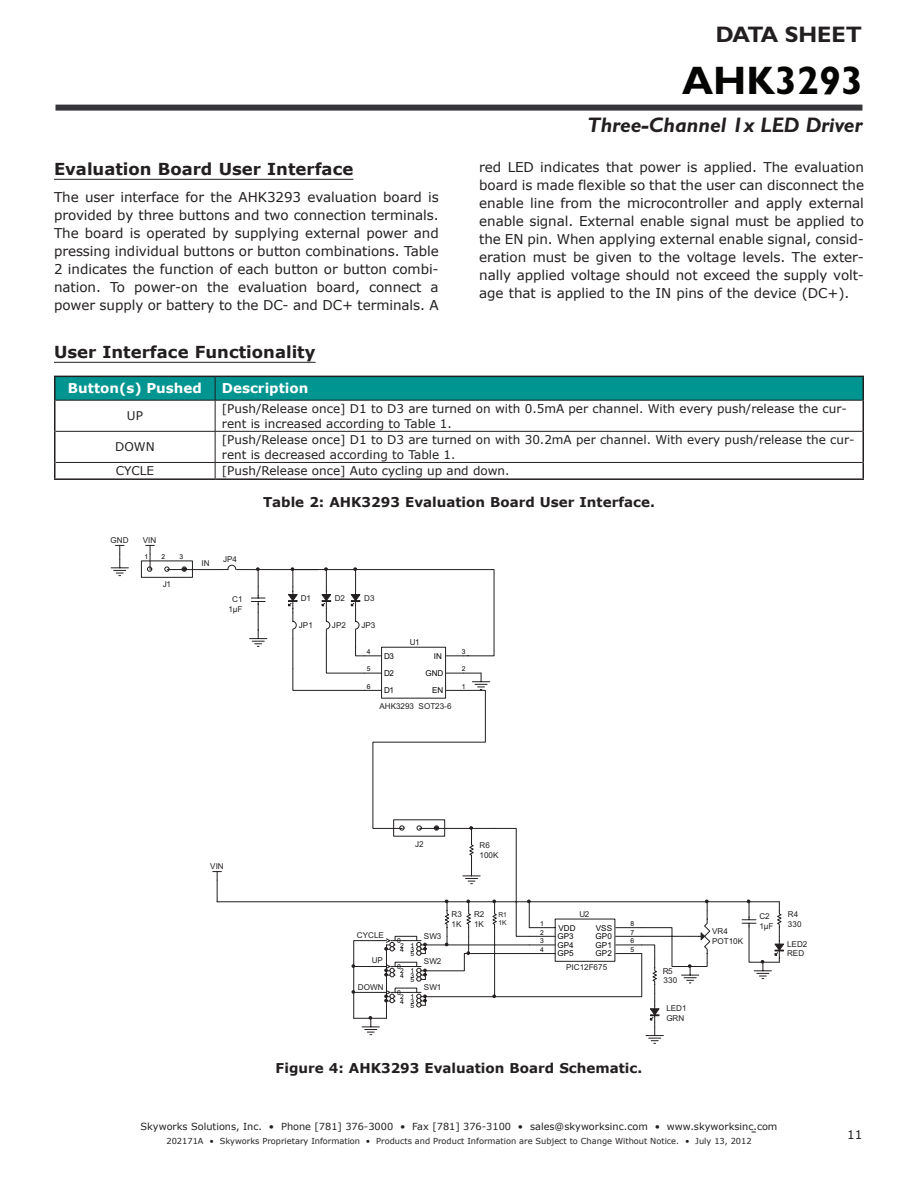
<style>
.page{position:relative;width:918px;height:1188px;background:#fff}
.page>*{position:absolute;margin:0;border:0;box-sizing:border-box;transform-origin:0 0}
.t1{font:700 39.9px "Gill Sans";color:#050504}
.t2{font:700 22.5px "Gill Sans";color:#231f20}
.t3{font:italic 700 21.15px "Gill Sans";color:#231f20}
.t4{font:700 16.5px "Verdana";color:#231f20}
.Body_copy{font:13.5px/18px "Verdana";letter-spacing:-.005em;color:#231f20;text-align:justify}
.t5{font:700 13.5px "Verdana";color:#231f20}
.Table_head{font:700 13.5px "Verdana";color:#fff}
.Table_text{font:12px/14.4px "Verdana";color:#231f20}
.t6{font:9.75px "Verdana";color:#231f20}
.t7{font:8.25px "Verdana";color:#231f20}
.t8{font:8.1px/9.8px "Arial";color:#231f20}
.t9{font:8.1px "Arial";color:#050504}
.t10{font:6.75px "Arial";color:#050504}
.t11{font:6.75px/8.1px "Arial";color:#231f20}
</style>
<div class="page">
<div style="left:56px;top:105px;width:806px;height:6px;background:#363539"></div>
<hr style="left:54px;top:362px;width:262px;height:1px;background:#231f20">
<svg style="left:56px;top:377px;width:806px;height:23px;background:#00928d"></svg>
<hr style="left:56px;top:400px;width:159px;height:1px;background:#231f20">
<hr style="left:215px;top:400px;width:648px;height:1px;background:#231f20">
<hr style="left:215px;top:400px;width:1px;height:31px;background:#231f20">
<hr style="left:56px;top:431px;width:159px;height:1px;background:#231f20">
<hr style="left:215px;top:431px;width:648px;height:1px;background:#231f20">
<hr style="left:215px;top:432px;width:1px;height:30px;background:#231f20">
<hr style="left:56px;top:462px;width:159px;height:1px;background:#231f20">
<hr style="left:215px;top:462px;width:648px;height:1px;background:#231f20">
<svg style="left:215px;top:463px;width:1px;height:15px"></svg>
<hr style="left:54px;top:376px;width:161px;height:1px;background:#231f20">
<hr style="left:54px;top:377px;width:2px;height:23px;background:#231f20">
<hr style="left:215px;top:376px;width:649px;height:1px;background:#231f20">
<hr style="left:862px;top:377px;width:2px;height:23px;background:#231f20">
<hr style="left:54px;top:400px;width:2px;height:31px;background:#231f20">
<hr style="left:862px;top:400px;width:2px;height:31px;background:#231f20">
<hr style="left:54px;top:431px;width:2px;height:31px;background:#231f20">
<hr style="left:862px;top:431px;width:2px;height:31px;background:#231f20">
<svg style="left:54px;top:462px;width:2px;height:16px"></svg>
<svg style="left:862px;top:462px;width:2px;height:16px"></svg>
<hr style="left:54px;top:478px;width:161px;height:2px;background:#231f20">
<hr style="left:215px;top:478px;width:649px;height:2px;background:#231f20">
<svg style="left:495px;top:827px;width:213px;height:174px"></svg>
<svg style="left:216px;top:828px;width:534px;height:109px"></svg>
<svg style="left:249px;top:569px;width:246px;height:466px"></svg>
<svg style="left:646px;top:1001px;width:17px;height:43px"></svg>
<svg style="left:682px;top:964px;width:17px;height:20px"></svg>
<svg style="left:742px;top:900px;width:43px;height:79px"></svg>
<svg style="left:111px;top:545px;width:353px;height:154px"></svg>
<svg style="left:491px;top:900px;width:7px;height:37px"></svg>
<svg style="left:465px;top:900px;width:7px;height:55px"></svg>
<hr style="left:54px;top:179px;width:299px;height:1px;background:#231f20">
<h2 class="t2" style="left:716px;top:21px;width:148px">DATA SHEET</h2>
<p class="t4" style="left:54px;top:157px;width:301px">Evaluation Board User Interface</p>
<p class="Body_copy" style="left:54px;top:188px;width:386px">The user interface for the AHK3293 evaluation board is provided by three buttons and two connection terminals.<br>The board is operated by supplying external power and pressing individual buttons or button combinations. Table 2 indicates the function of each button or button combi&shy;nation. To power-on the evaluation board, connect a power supply or battery to the DC- and DC+ terminals. A</p>
<h1 class="t1" style="left:682px;top:56px;width:183px">AHK3293</h1>
<h3 class="t3" style="left:588px;top:112px;width:276px">Three-Channel 1x LED Driver</h3>
<p class="Body_copy" style="left:479px;top:158px;width:386px">red LED indicates that power is applied. The evaluation board is made flexible so that the user can disconnect the enable line from the microcontroller and apply external enable signal. External enable signal must be applied to the EN pin. When applying external enable signal, consid&shy;eration must be given to the voltage levels. The exter&shy;nally applied voltage should not exceed the supply volt&shy;age that is applied to the IN pins of the device (DC+).</p>
<p class="t4" style="left:54px;top:340px;width:263px">User Interface Functionality</p>
<p class="Table_head" style="left:68px;top:379px;width:135px">Button(s) Pushed</p>
<p class="Table_head" style="left:222px;top:379px;width:88px">Description</p>
<p class="Table_text" style="left:127px;top:409px;width:18px">UP</p>
<p class="Table_text" style="left:222px;top:401px;width:627px">[Push/Release once] D1 to D3 are turned on with 0.5mA per channel. With every push/release the cur&shy;rent is increased according to Table 1.</p>
<p class="Table_text" style="left:115px;top:440px;width:41px">DOWN</p>
<p class="Table_text" style="left:222px;top:433px;width:634px">[Push/Release once] D1 to D3 are turned on with 30.2mA per channel. With every push/release the cur&shy;rent is decreased according to Table 1.</p>
<p class="Table_text" style="left:116px;top:464px;width:40px">CYCLE</p>
<p class="Table_text" style="left:222px;top:464px;width:289px">[Push/Release once] Auto cycling up and down.</p>
<p class="t5" style="left:263px;top:492px;width:393px">Table 2: AHK3293 Evaluation Board User Interface.</p>
<p class="t8" style="left:111px;top:535px;width:19px">GND</p>
<p class="t8" style="left:143px;top:535px;width:15px">VIN</p>
<p class="t10" style="left:145px;top:552px;width:5px">1</p>
<p class="t10" style="left:162px;top:552px;width:5px">2</p>
<p class="t10" style="left:180px;top:552px;width:5px">3</p>
<p class="t8" style="left:163px;top:579px;width:10px">J1</p>
<p class="t8" style="left:201px;top:558px;width:10px">IN</p>
<p class="t8" style="left:223px;top:554px;width:15px">JP4</p>
<p class="t8" style="left:228px;top:595px;width:16px;text-align:center">C1<br>1µF</p>
<p class="t8" style="left:301px;top:594px;width:12px">D1</p>
<p class="t8" style="left:364px;top:594px;width:12px">D3</p>
<p class="t8" style="left:335px;top:594px;width:12px">D2</p>
<p class="t8" style="left:332px;top:621px;width:15px">JP2</p>
<p class="t8" style="left:299px;top:621px;width:15px">JP1</p>
<p class="t8" style="left:361px;top:621px;width:15px">JP3</p>
<p class="t10" style="left:367px;top:647px;width:5px">4</p>
<p class="t10" style="left:367px;top:664px;width:5px">5</p>
<p class="t10" style="left:367px;top:682px;width:5px">6</p>
<p class="t9" style="left:384px;top:650px;width:11px">D3</p>
<p class="t9" style="left:384px;top:667px;width:11px">D2</p>
<p class="t9" style="left:384px;top:685px;width:11px">D1</p>
<p class="t8" style="left:410px;top:638px;width:11px">U1</p>
<p class="t9" style="left:434px;top:650px;width:10px">IN</p>
<p class="t9" style="left:425px;top:667px;width:19px">GND</p>
<p class="t9" style="left:432px;top:685px;width:13px">EN</p>
<p class="t8" style="left:379px;top:702px;width:74px">AHK3293 SOT23-6</p>
<p class="t10" style="left:462px;top:647px;width:5px">3</p>
<p class="t10" style="left:462px;top:664px;width:5px">2</p>
<p class="t10" style="left:462px;top:682px;width:5px">1</p>
<p class="t8" style="left:210px;top:861px;width:15px">VIN</p>
<p class="t8" style="left:415px;top:839px;width:10px">J2</p>
<p class="t8" style="left:480px;top:841px;width:20px">R6<br>100K</p>
<p class="t8" style="left:357px;top:930px;width:29px">CYCLE</p>
<p class="t8" style="left:424px;top:931px;width:19px">SW3</p>
<p class="t10" style="left:397px;top:936px;width:5px">0</p>
<p class="t10" style="left:400px;top:941px;width:16px">2 1</p>
<p class="t10" style="left:400px;top:945px;width:16px">4 3</p>
<p class="t10" style="left:411px;top:950px;width:5px">5</p>
<p class="t8" style="left:372px;top:955px;width:13px">UP</p>
<p class="t8" style="left:424px;top:957px;width:19px">SW2</p>
<p class="t10" style="left:397px;top:962px;width:5px">0</p>
<p class="t10" style="left:400px;top:967px;width:16px">2 1</p>
<p class="t10" style="left:400px;top:971px;width:16px">4 3</p>
<p class="t10" style="left:411px;top:976px;width:5px">5</p>
<p class="t8" style="left:358px;top:982px;width:27px">DOWN</p>
<p class="t8" style="left:424px;top:983px;width:19px">SW1</p>
<p class="t10" style="left:397px;top:988px;width:5px">0</p>
<p class="t10" style="left:400px;top:993px;width:16px">2 1</p>
<p class="t10" style="left:400px;top:997px;width:16px">4 3</p>
<p class="t10" style="left:411px;top:1002px;width:5px">5</p>
<p class="t8" style="left:580px;top:909px;width:11px">U2</p>
<p class="t8" style="left:452px;top:909px;width:12px">R3<br>1K</p>
<p class="t8" style="left:788px;top:909px;width:15px">R4<br>330</p>
<p class="t8" style="left:474px;top:909px;width:12px">R2<br>1K</p>
<p class="t11" style="left:498px;top:911px;width:10px">R1<br>1K</p>
<p class="t8" style="left:759px;top:912px;width:16px">C2<br>1µF</p>
<p class="t10" style="left:540px;top:919px;width:5px">1</p>
<p class="t10" style="left:631px;top:919px;width:5px">8</p>
<p class="t9" style="left:596px;top:922px;width:18px">VSS</p>
<p class="t9" style="left:559px;top:922px;width:19px">VDD</p>
<p class="t8" style="left:712px;top:927px;width:33px">VR4<br>POT10K</p>
<p class="t10" style="left:540px;top:928px;width:5px">2</p>
<p class="t10" style="left:631px;top:928px;width:5px">7</p>
<p class="t9" style="left:558px;top:930px;width:18px">GP3</p>
<p class="t9" style="left:596px;top:930px;width:18px">GP0</p>
<p class="t10" style="left:540px;top:936px;width:5px">3</p>
<p class="t10" style="left:631px;top:936px;width:5px">6</p>
<p class="t8" style="left:787px;top:939px;width:22px">LED2<br>RED</p>
<p class="t9" style="left:558px;top:939px;width:18px">GP4</p>
<p class="t9" style="left:596px;top:939px;width:18px">GP1</p>
<p class="t10" style="left:540px;top:945px;width:5px">4</p>
<p class="t10" style="left:631px;top:945px;width:5px">5</p>
<p class="t9" style="left:558px;top:948px;width:18px">GP5</p>
<p class="t9" style="left:596px;top:948px;width:18px">GP2</p>
<p class="t8" style="left:566px;top:963px;width:42px">PIC12F675</p>
<p class="t8" style="left:663px;top:967px;width:11px">R5</p>
<p class="t8" style="left:664px;top:976px;width:15px">330</p>
<p class="t8" style="left:666px;top:1003px;width:22px">LED1<br>GRN</p>
<p class="t5" style="left:276px;top:1059px;width:368px">Figure 4: AHK3293 Evaluation Board Schematic.</p>
<p class="t6" style="left:141px;top:1119px;width:638px">Skyworks Solutions, Inc. • Phone [781] 376-3000 • Fax [781] 376-3100 • sales@skyworksinc.com • www.skyworksinc.com</p>
<p class="t7" style="left:166px;top:1135px;width:587px">202171A • Skyworks Proprietary Information • Products and Product Information are Subject to Change Without Notice. • July 13, 2012</p>
<p class="Table_text" style="left:847px;top:1128px;width:17px">11</p>
</div>
